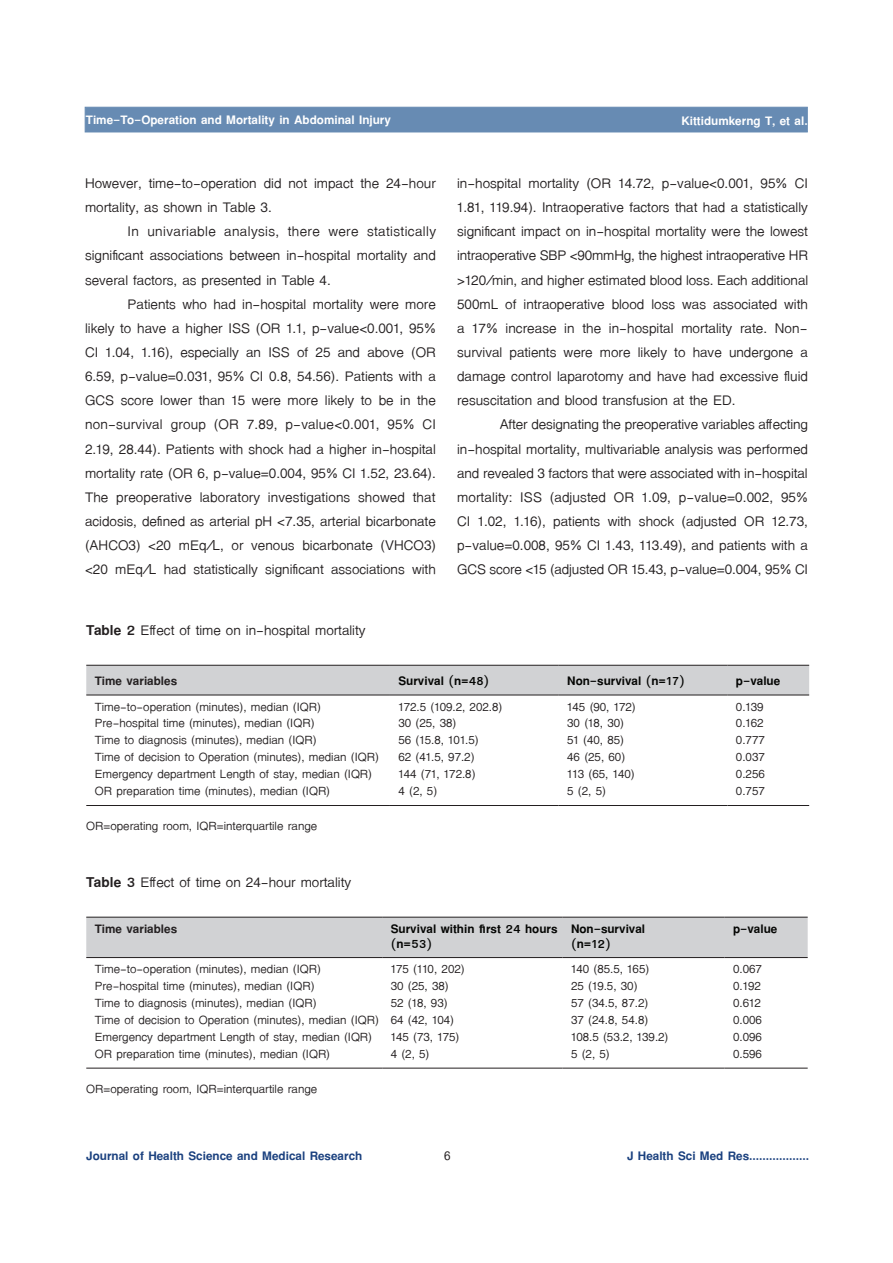
<style>
.page{position:relative;width:893px;height:1263px;background:#fff}
.page>*{position:absolute;margin:0;border:0;box-sizing:border-box;transform-origin:0 0}
.t1{font:21px/24.2px "TF Lanna";color:#231f20;text-align:justify}
.t2{font:18px "TF Lanna";color:#231f20}
.t3{font:700 18px/15px "TF Lanna";color:#040503}
.t4{font:700 18px "TF Lanna";color:#1b417f}
.t5{font:700 18px "TF Lanna";color:#fff}
.t6{font:700 18px "TF Lanna";color:#231f20}
.t7{font:700 18px "Cordia UPC";color:#231f20}
.s1{font-weight:700}
</style>
<div class="page">
<div style="left:85px;top:107px;width:723px;height:25px;background:#678bb3"></div>
<div style="left:86px;top:666px;width:723px;height:29px;background:#d1d2d4"></div>
<hr style="left:86px;top:805px;width:304px;height:1px;background:#231f20">
<hr style="left:390px;top:805px;width:169px;height:1px;background:#231f20">
<hr style="left:559px;top:805px;width:168px;height:1px;background:#231f20">
<hr style="left:727px;top:805px;width:82px;height:1px;background:#231f20">
<hr style="left:86px;top:665px;width:304px;height:1px;background:#231f20">
<hr style="left:390px;top:665px;width:169px;height:1px;background:#231f20">
<hr style="left:559px;top:665px;width:168px;height:1px;background:#231f20">
<hr style="left:727px;top:665px;width:82px;height:1px;background:#231f20">
<hr style="left:86px;top:695px;width:304px;height:1px;background:#231f20">
<hr style="left:390px;top:695px;width:169px;height:1px;background:#231f20">
<hr style="left:559px;top:695px;width:168px;height:1px;background:#231f20">
<hr style="left:727px;top:695px;width:82px;height:1px;background:#231f20">
<div style="left:86px;top:918px;width:722px;height:39px;background:#d1d2d4"></div>
<hr style="left:86px;top:1068px;width:296px;height:1px;background:#231f20">
<hr style="left:382px;top:1068px;width:181px;height:1px;background:#231f20">
<hr style="left:562px;top:1068px;width:162px;height:1px;background:#231f20">
<hr style="left:724px;top:1068px;width:84px;height:1px;background:#231f20">
<hr style="left:86px;top:917px;width:296px;height:1px;background:#231f20">
<hr style="left:382px;top:917px;width:181px;height:1px;background:#231f20">
<hr style="left:562px;top:917px;width:162px;height:1px;background:#231f20">
<hr style="left:724px;top:917px;width:84px;height:1px;background:#231f20">
<hr style="left:86px;top:957px;width:296px;height:1px;background:#231f20">
<hr style="left:382px;top:957px;width:181px;height:1px;background:#231f20">
<hr style="left:562px;top:957px;width:162px;height:1px;background:#231f20">
<hr style="left:724px;top:957px;width:84px;height:1px;background:#231f20">
<p class="t5" style="left:86px;top:109px;width:307px">Time-To-Operation and Mortality in Abdominal Injury</p>
<p class="t5" style="left:681px;top:109px;width:128px">Kittidumkerng T, et al.</p>
<p class="t1" style="left:85px;top:171px;width:352px">However, time-to-operation did not impact the 24-hour mortality, as shown in Table 3.</p>
<p class="t1" style="left:85px;top:219px;width:353px;text-indent:43px">In univariable analysis, there were statistically significant associations between in-hospital mortality and several factors, as presented in Table 4.</p>
<p class="t1" style="left:85px;top:292px;width:352px;text-indent:43px">Patients who had in-hospital mortality were more likely to have a higher ISS (OR 1.1, p-value&lt;0.001, 95% CI 1.04, 1.16), especially an ISS of 25 and above (OR 6.59, p-value=0.031, 95% CI 0.8, 54.56). Patients with a GCS score lower than 15 were more likely to be in the non-survival group (OR 7.89, p-value&lt;0.001, 95% CI 2.19, 28.44). Patients with shock had a higher in-hospital mortality rate (OR 6, p-value=0.004, 95% CI 1.52, 23.64).<br>The preoperative laboratory investigations showed that acidosis, defined as arterial pH &lt;7.35, arterial bicarbonate (AHCO3) &lt;20 mEq/L, or venous bicarbonate (VHCO3) &lt;20 mEq/L had statistically significant associations with</p>
<p class="t1" style="left:457px;top:171px;width:353px">in-hospital mortality (OR 14.72, p-value&lt;0.001, 95% CI 1.81, 119.94). Intraoperative factors that had a statistically significant impact on in-hospital mortality were the lowest intraoperative SBP &lt;90mmHg, the highest intraoperative HR &gt;120/min, and higher estimated blood loss. Each additional 500mL of intraoperative blood loss was associated with a 17% increase in the in-hospital mortality rate. Non&shy;survival patients were more likely to have undergone a damage control laparotomy and have had excessive fluid resuscitation and blood transfusion at the ED.</p>
<p class="t1" style="left:457px;top:413px;width:353px;text-indent:43px">After designating the preoperative variables affecting in-hospital mortality, multivariable analysis was performed and revealed 3 factors that were associated with in-hospital mortality: ISS (adjusted OR 1.09, p-value=0.002, 95% CI 1.02, 1.16), patients with shock (adjusted OR 12.73, p-value=0.008, 95% CI 1.43, 113.49), and patients with a GCS score &lt;15 (adjusted OR 15.43, p-value=0.004, 95% CI</p>
<p class="t1" style="left:86px;top:618px;width:281px"><span class="s1">Table 2</span> Effect of time on in-hospital mortality</p>
<p class="t6" style="left:95px;top:669px;width:84px">Time variables</p>
<p class="t3" style="left:398px;top:673px;width:92px">Survival (n=48)</p>
<p class="t3" style="left:567px;top:673px;width:119px">Non-survival (n=17)</p>
<p class="t3" style="left:736px;top:673px;width:46px">p-value</p>
<p class="t2" style="left:95px;top:696px;width:228px">Time-to-operation (minutes), median (IQR)</p>
<p class="t2" style="left:398px;top:696px;width:105px">172.5 (109.2, 202.8)</p>
<p class="t2" style="left:567px;top:696px;width:70px">145 (90, 172)</p>
<p class="t2" style="left:736px;top:696px;width:29px">0.139</p>
<p class="t2" style="left:95px;top:712px;width:221px">Pre-hospital time (minutes), median (IQR)</p>
<p class="t2" style="left:398px;top:712px;width:59px">30 (25, 38)</p>
<p class="t2" style="left:567px;top:712px;width:58px">30 (18, 30)</p>
<p class="t2" style="left:736px;top:712px;width:29px">0.162</p>
<p class="t2" style="left:95px;top:729px;width:223px">Time to diagnosis (minutes), median (IQR)</p>
<p class="t2" style="left:398px;top:729px;width:82px">56 (15.8, 101.5)</p>
<p class="t2" style="left:567px;top:729px;width:58px">51 (40, 85)</p>
<p class="t2" style="left:736px;top:729px;width:30px">0.777</p>
<p class="t2" style="left:95px;top:746px;width:381px">Time of decision to Operation (minutes), median (IQR) 62 (41.5, 97.2)</p>
<p class="t2" style="left:567px;top:746px;width:59px">46 (25, 60)</p>
<p class="t2" style="left:736px;top:746px;width:30px">0.037</p>
<p class="t2" style="left:95px;top:763px;width:279px">Emergency department Length of stay, median (IQR)</p>
<p class="t2" style="left:398px;top:763px;width:79px">144 (71, 172.8)</p>
<p class="t2" style="left:567px;top:763px;width:69px">113 (65, 140)</p>
<p class="t2" style="left:736px;top:763px;width:30px">0.256</p>
<p class="t2" style="left:95px;top:780px;width:237px">OR preparation time (minutes), median (IQR)</p>
<p class="t2" style="left:398px;top:780px;width:40px">4 (2, 5)</p>
<p class="t2" style="left:567px;top:780px;width:40px">5 (2, 5)</p>
<p class="t2" style="left:736px;top:780px;width:30px">0.757</p>
<p class="t2" style="left:86px;top:815px;width:232px">OR=operating room, IQR=interquartile range</p>
<p class="t1" style="left:86px;top:870px;width:266px"><span class="s1">Table 3</span> Effect of time on 24-hour mortality</p>
<p class="t6" style="left:95px;top:917px;width:84px">Time variables</p>
<p class="t3" style="left:391px;top:921px;width:168px">Survival within first 24 hours (n=53)</p>
<p class="t3" style="left:571px;top:921px;width:76px">Non-survival (n=12)</p>
<p class="t3" style="left:733px;top:921px;width:46px">p-value</p>
<p class="t2" style="left:95px;top:958px;width:228px">Time-to-operation (minutes), median (IQR)</p>
<p class="t2" style="left:391px;top:958px;width:75px">175 (110, 202)</p>
<p class="t2" style="left:571px;top:958px;width:80px">140 (85.5, 165)</p>
<p class="t2" style="left:733px;top:958px;width:30px">0.067</p>
<p class="t2" style="left:95px;top:975px;width:221px">Pre-hospital time (minutes), median (IQR)</p>
<p class="t2" style="left:391px;top:975px;width:59px">30 (25, 38)</p>
<p class="t2" style="left:571px;top:975px;width:68px">25 (19.5, 30)</p>
<p class="t2" style="left:733px;top:975px;width:29px">0.192</p>
<p class="t2" style="left:95px;top:992px;width:223px">Time to diagnosis (minutes), median (IQR)</p>
<p class="t2" style="left:391px;top:992px;width:58px">52 (18, 93)</p>
<p class="t2" style="left:571px;top:992px;width:79px">57 (34.5, 87.2)</p>
<p class="t2" style="left:733px;top:992px;width:29px">0.612</p>
<p class="t2" style="left:95px;top:1009px;width:361px">Time of decision to Operation (minutes), median (IQR) 64 (42, 104)</p>
<p class="t2" style="left:571px;top:1009px;width:79px">37 (24.8, 54.8)</p>
<p class="t2" style="left:733px;top:1009px;width:30px">0.006</p>
<p class="t2" style="left:95px;top:1026px;width:366px">Emergency department Length of stay, median (IQR) 145 (73, 175)</p>
<p class="t2" style="left:571px;top:1026px;width:99px">108.5 (53.2, 139.2)</p>
<p class="t2" style="left:733px;top:1026px;width:30px">0.096</p>
<p class="t2" style="left:95px;top:1043px;width:237px">OR preparation time (minutes), median (IQR)</p>
<p class="t2" style="left:391px;top:1043px;width:40px">4 (2, 5)</p>
<p class="t2" style="left:571px;top:1043px;width:40px">5 (2, 5)</p>
<p class="t2" style="left:733px;top:1043px;width:30px">0.596</p>
<p class="t2" style="left:86px;top:1077px;width:232px">OR=operating room, IQR=interquartile range</p>
<p class="t4" style="left:86px;top:1145px;width:277px">Journal of Health Science and Medical Research</p>
<p class="t7" style="left:444px;top:1145px;width:8px">6</p>
<p class="t4" style="left:627px;top:1145px;width:184px">J Health Sci Med Res..................</p>
</div>
